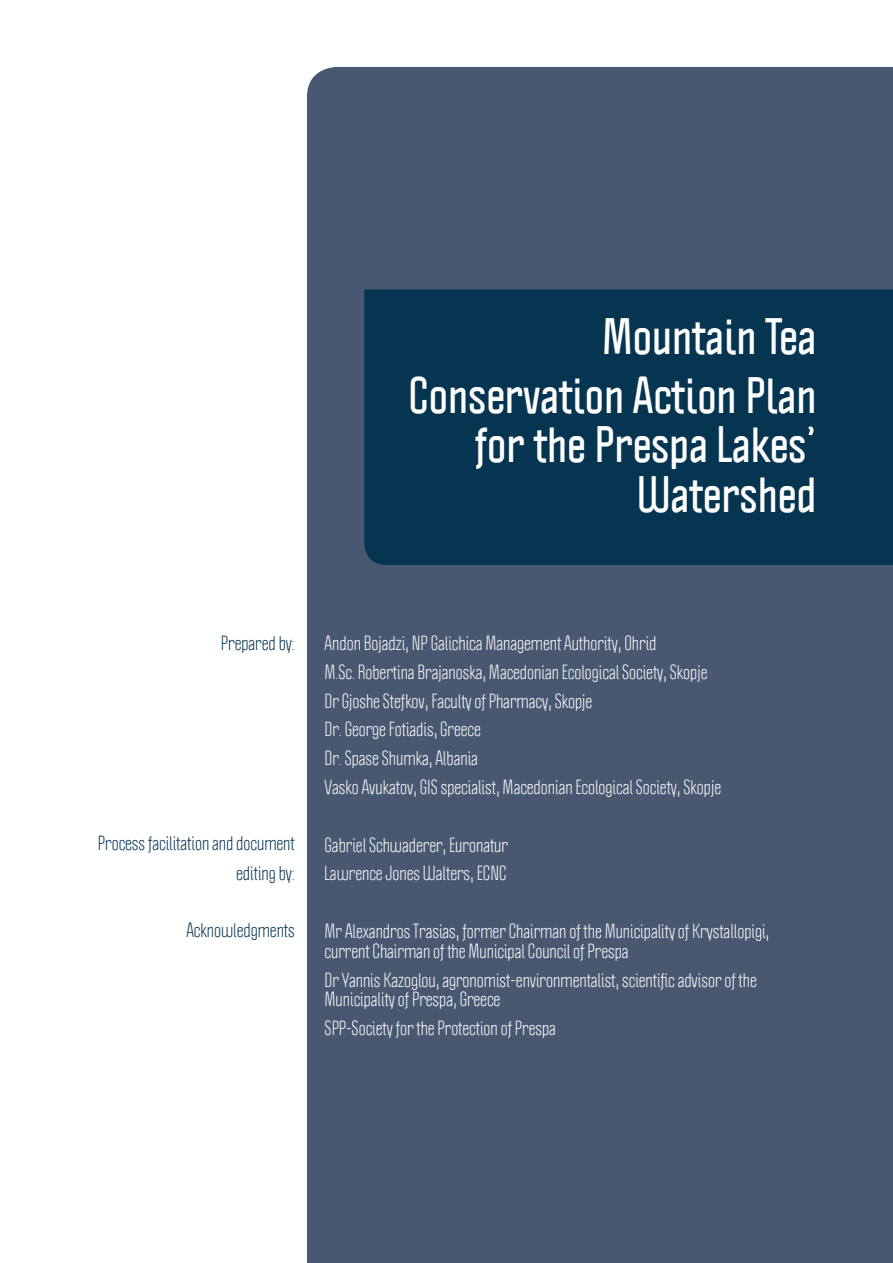
<style>
.page{position:relative;width:893px;height:1263px;background:#fff}
.page>*{position:absolute;margin:0;border:0;box-sizing:border-box;transform-origin:0 0}
.t1{font:700 45px/58.5px "Politica";color:#fff;text-align:right}
.t2{font:18px/28.8px "Politica";color:#fff}
.t3{font:18px/30px "Politica";color:#063552;text-align:right}
</style>
<div class="page">
<div style="left:307px;top:67px;width:586px;height:1196px;background:#495871"></div>
<div style="left:364px;top:289px;width:529px;height:276px;background:#063552"></div>
<h1 class="t1" style="left:408px;top:307px;width:409px">Mountain Tea<br>Conservation Action Plan</h1>
<h1 class="t1" style="left:476px;top:419px;width:342px;line-height:49.5px">for the Prespa Lakes’<br>Watershed</h1>
<p class="t3" style="left:221px;top:628px;width:75px">Prepared by:</p>
<p class="t2" style="left:325px;top:629px;width:398px">Andon Bojadzi, NP Galichica Management Authority, Ohrid<br>M.Sc. Robertina Brajanoska, Macedonian Ecological Society, Skopje Dr Gjoshe Stefkov, Faculty of Pharmacy, Skopje<br>Dr. George Fotiadis, Greece<br>Dr. Spase Shumka, Albania<br>Vasko Avukatov, GIS specialist, Macedonian Ecological Society, Skopje</p>
<p class="t3" style="left:98px;top:828px;width:198px">Process facilitation and document editing by:</p>
<p class="t2" style="left:325px;top:830px;width:185px">Gabriel Schwaderer, Euronatur<br>Lawrence Jones Walters, ECNC</p>
<p class="t3" style="left:186px;top:915px;width:110px">Acknowledgments</p>
<p class="t2" style="left:325px;top:921px;width:446px;line-height:19.8px">Mr Alexandros Trasias, former Chairman of the Municipality of Krystallopigi, current Chairman of the Municipal Council of Prespa</p>
<p class="t2" style="left:325px;top:970px;width:434px;line-height:19.8px">Dr Yannis Kazoglou, agronomist-environmentalist, scientific advisor of the<br>Municipality of Prespa, Greece</p>
<p class="t2" style="left:325px;top:1014px;width:233px">SPP-Society for the Protection of Prespa</p>
</div>
